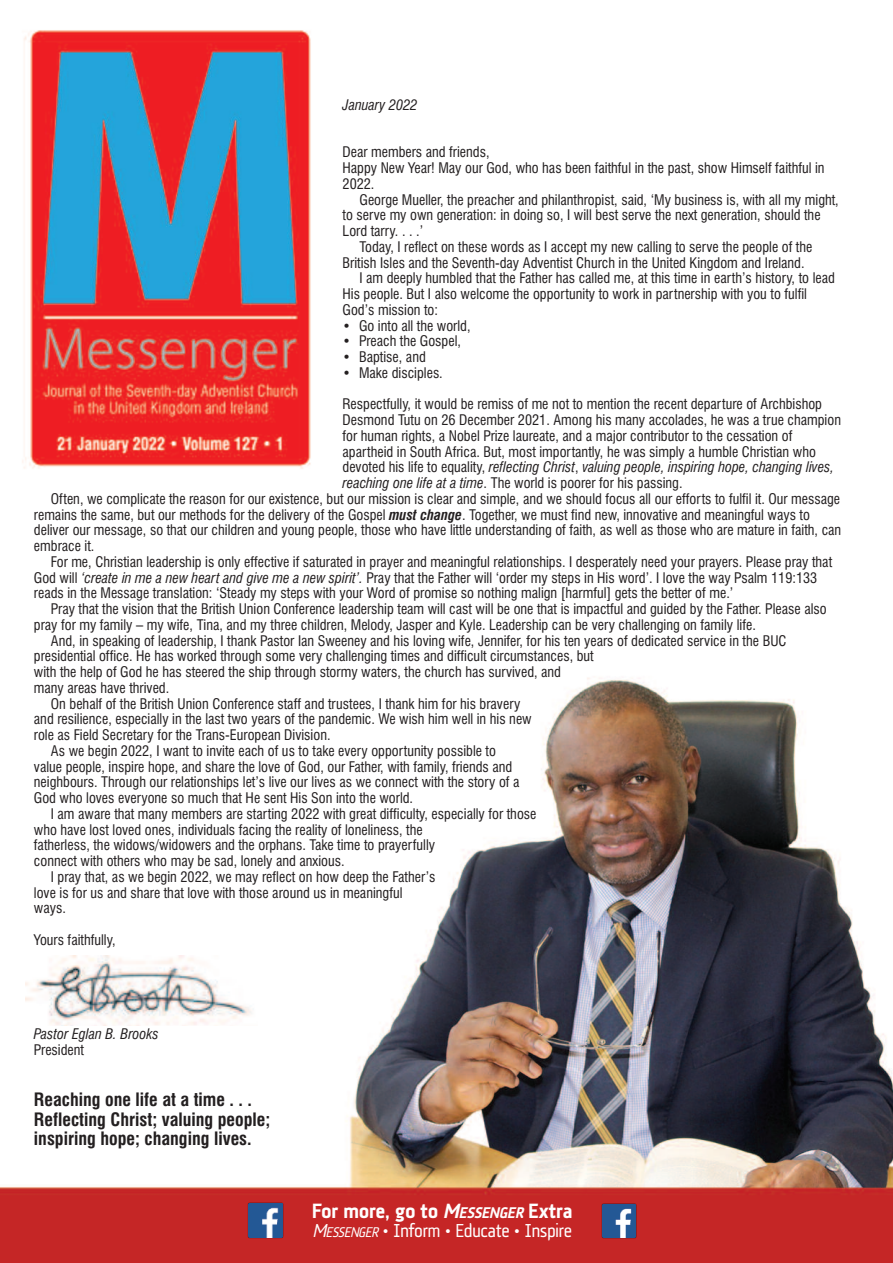
<style>
.page{position:relative;width:893px;height:1263px;background:#fff}
.page>*{position:absolute;margin:0;border:0;box-sizing:border-box;transform-origin:0 0}
.t1{font:700 21px "AF Klampenborg";color:#fff}
.t2{font:19.05px "AF Klampenborg";color:#fff}
.t3{font:700 condensed 18px/19.5px "Swiss 721 BT";color:#231f20}
.t4{font:condensed 14.25px/15.8px "Swiss 721 BT";color:#231f20}
.t5{font:italic condensed 14.25px "Swiss 721 BT";color:#231f20}
.s1{font-style:normal}
.s2{font-style:italic}
.s3{font-weight:700;font-style:italic}
.s4{font-style:italic;font-size:15.75px}
.s5{font-style:italic;font-size:14.25px}
</style>
<div class="page">
<img style="left:0;top:30px;width:893px;height:1233px">
<img style="left:246px;top:1201px;width:39px;height:39px">
<img style="left:599px;top:1201px;width:40px;height:39px">
<img style="left:25px;top:956px;width:232px;height:69px">
<p class="t5" style="left:343px;top:99px;width:76px">January 2022</p>
<p class="t4" style="left:343px;top:145px;width:484px">Dear members and friends,<br>Happy New Year! May our God, who has been faithful in the past, show Himself faithful in<br>2022.</p>
<p class="t4" style="left:360px;top:193px;width:481px">George Mueller, the preacher and philanthropist, said, ‘My business is, with all my might,</p>
<p class="t4" style="left:343px;top:208px;width:479px">to serve my own generation: in doing so, I will best serve the next generation, should the</p>
<p class="t4" style="left:343px;top:224px;width:82px">Lord tarry. . . .’</p>
<p class="t4" style="left:360px;top:240px;width:454px">Today, I reflect on these words as I accept my new calling to serve the people of the</p>
<p class="t4" style="left:343px;top:256px;width:463px">British Isles and the Seventh-day Adventist Church in the United Kingdom and Ireland.</p>
<p class="t4" style="left:360px;top:271px;width:477px">I am deeply humbled that the Father has called me, at this time in earth’s history, to lead</p>
<p class="t4" style="left:343px;top:287px;width:466px">His people. But I also welcome the opportunity to work in partnership with you to fulfil</p>
<p class="t4" style="left:343px;top:303px;width:97px">God’s mission to:</p>
<p class="t4" style="left:343px;top:319px;width:130px">• Go into all the world,</p>
<p class="t4" style="left:343px;top:334px;width:120px">• Preach the Gospel,</p>
<p class="t4" style="left:343px;top:350px;width:85px">• Baptise, and</p>
<p class="t4" style="left:343px;top:366px;width:102px">• Make disciples.</p>
<p class="t4" style="left:343px;top:397px;width:481px">Respectfully, it would be remiss of me not to mention the recent departure of Archbishop</p>
<p class="t4" style="left:343px;top:413px;width:500px">Desmond Tutu on 26 December 2021. Among his many accolades, he was a true champion</p>
<p class="t4" style="left:343px;top:429px;width:451px">for human rights, a Nobel Prize laureate, and a major contributor to the cessation of</p>
<p class="t4" style="left:343px;top:445px;width:475px">apartheid in South Africa. But, most importantly, he was simply a humble Christian who</p>
<p class="t5" style="left:343px;top:462px;width:493px"><span class="s1">devoted his life to equality,</span> reflecting Christ<span class="s1">,</span> valuing people, inspiring hope, changing lives,</p>
<p class="t4" style="left:343px;top:476px;width:341px"><span class="s2">reaching one life at a time</span>. The world is poorer for his passing.</p>
<p class="t4" style="left:51px;top:492px;width:791px">Often, we complicate the reason for our existence, but our mission is clear and simple, and we should focus all our efforts to fulfil it. Our message</p>
<p class="t4" style="left:34px;top:508px;width:778px">remains the same, but our methods for the delivery of the Gospel <span class="s3">must change</span>. Together, we must find new, innovative and meaningful ways to</p>
<p class="t4" style="left:34px;top:523px;width:809px">deliver our message, so that our children and young people, those who have little understanding of faith, as well as those who are mature in faith, can</p>
<p class="t4" style="left:34px;top:539px;width:62px">embrace it.</p>
<p class="t4" style="left:51px;top:555px;width:783px">For me, Christian leadership is only effective if saturated in prayer and meaningful relationships. I desperately need your prayers. Please pray that</p>
<p class="t4" style="left:34px;top:571px;width:785px">God will <span class="s2">‘create in me a new heart and give me a new spirit’.</span> Pray that the Father will ‘order my steps in His word’. I love the way Psalm 119:133</p>
<p class="t4" style="left:34px;top:586px;width:701px">reads in the Message translation: ‘Steady my steps with your Word of promise so nothing malign [harmful] gets the better of me.’</p>
<p class="t4" style="left:51px;top:602px;width:777px">Pray that the vision that the British Union Conference leadership team will cast will be one that is impactful and guided by the Father. Please also</p>
<p class="t4" style="left:34px;top:618px;width:723px">pray for my family – my wife, Tina, and my three children, Melody, Jasper and Kyle. Leadership can be very challenging on family life.</p>
<p class="t4" style="left:51px;top:634px;width:737px">And, in speaking of leadership, I thank Pastor Ian Sweeney and his loving wife, Jennifer, for his ten years of dedicated service in the BUC</p>
<p class="t4" style="left:34px;top:649px;width:561px">presidential office. He has worked through some very challenging times and difficult circumstances, but</p>
<p class="t4" style="left:34px;top:665px;width:529px">with the help of God he has steered the ship through stormy waters, the church has survived, and</p>
<p class="t4" style="left:34px;top:681px;width:137px">many areas have thrived.</p>
<p class="t4" style="left:51px;top:697px;width:471px">On behalf of the British Union Conference staff and trustees, I thank him for his bravery</p>
<p class="t4" style="left:34px;top:712px;width:499px">and resilience, especially in the last two years of the pandemic. We wish him well in his new</p>
<p class="t4" style="left:34px;top:728px;width:298px">role as Field Secretary for the Trans-European Division.</p>
<p class="t4" style="left:51px;top:744px;width:447px">As we begin 2022, I want to invite each of us to take every opportunity possible to</p>
<p class="t4" style="left:34px;top:760px;width:480px">value people, inspire hope, and share the love of God, our Father, with family, friends and</p>
<p class="t4" style="left:34px;top:775px;width:487px">neighbours. Through our relationships let’s live our lives as we connect with the story of a</p>
<p class="t4" style="left:34px;top:791px;width:381px">God who loves everyone so much that He sent His Son into the world.</p>
<p class="t4" style="left:51px;top:807px;width:487px">I am aware that many members are starting 2022 with great difficulty, especially for those</p>
<p class="t4" style="left:34px;top:823px;width:390px">who have lost loved ones, individuals facing the reality of loneliness, the</p>
<p class="t4" style="left:34px;top:838px;width:403px">fatherless, the widows/widowers and the orphans. Take time to prayerfully</p>
<p class="t4" style="left:34px;top:854px;width:312px">connect with others who may be sad, lonely and anxious.</p>
<p class="t4" style="left:51px;top:870px;width:386px">I pray that, as we begin 2022, we may reflect on how deep the Father’s</p>
<p class="t4" style="left:34px;top:886px;width:370px">love is for us and share that love with those around us in meaningful</p>
<p class="t4" style="left:34px;top:901px;width:34px">ways.</p>
<p class="t4" style="left:34px;top:933px;width:83px">Yours faithfully,</p>
<p class="t5" style="left:34px;top:1029px;width:126px">Pastor Eglan B. Brooks</p>
<p class="t4" style="left:34px;top:1043px;width:52px">President</p>
<p class="t3" style="left:34px;top:1091px;width:238px">Reaching one life at a time . . .<br>Reflecting Christ; valuing people; inspiring hope; changing lives.</p>
<h1 class="t1" style="left:312px;top:1202px;width:262px">For more, go to <span class="s2">M</span><span class="s4">ESSENGER</span> Extra</h1>
<h2 class="t2" style="left:313px;top:1223px;width:260px"><span class="s2">M</span><span class="s5">ESSENGER</span> • Inform • Educate • Inspire</h2>
</div>
